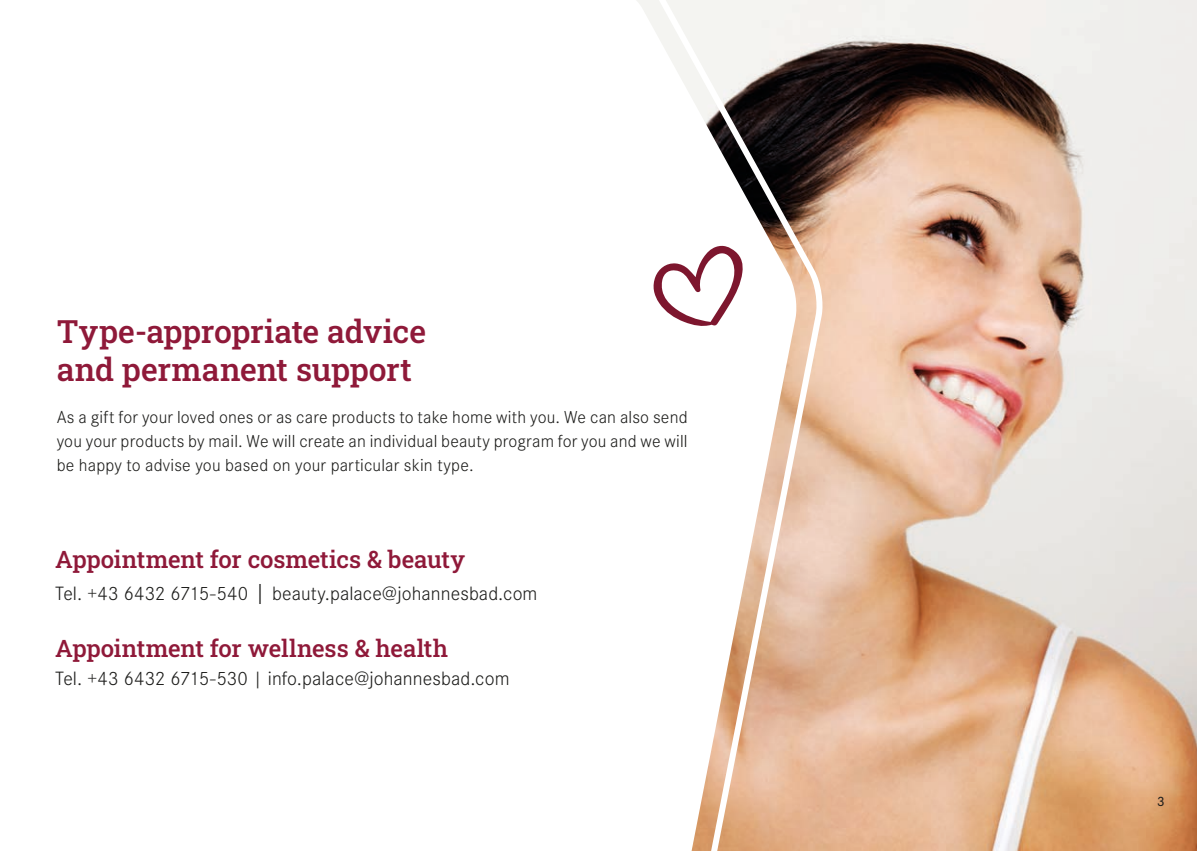
<style>
.page{position:relative;width:1197px;height:851px;background:#fff}
.page>*{position:absolute;margin:0;border:0;box-sizing:border-box;transform-origin:0 0}
.t1{font:32px/38.4px "Roboto Slab";letter-spacing:-.01em;color:#8f1939}
.t2{font:24px "Roboto Slab";letter-spacing:-.005em;color:#8f1939}
.t3{font:300 20px "Corporate S";letter-spacing:.005em;color:#1d1d1b}
.t4{font:300 18px/24px "Corporate S";letter-spacing:.01em;color:#1d1d1b;text-align:justify}
.t5{font:500 14px "Corporate S";color:#1d1d1b}
.s1{font-size:24px}
</style>
<div class="page">
<img style="left:826px;top:0;width:370px;height:850px">
<svg style="left:797px;top:0;width:29px;height:850px;background:#c4a591"></svg>
<svg style="left:637px;top:0;width:160px;height:850px"></svg>
<svg style="left:653px;top:246px;width:89px;height:80px"></svg>
<h1 class="t1" style="left:57px;top:311px;width:371px">Type-appropriate advice and permanent support</h1>
<p class="t4" style="left:57px;top:405px;width:632px">As a gift for your loved ones or as care products to take home with you. We can also send you your products by mail. We will create an individual beauty program for you and we will be happy to advise you based on your particular skin type.</p>
<h2 class="t2" style="left:55px;top:543px;width:411px">Appointment for cosmetics &amp; beauty</h2>
<p class="t3" style="left:55px;top:582px;width:483px">Tel. +43 6432 6715-540 <span class="s1">|</span> beauty.palace@johannesbad.com</p>
<h2 class="t2" style="left:55px;top:631px;width:394px">Appointment for wellness &amp; health</h2>
<p class="t3" style="left:55px;top:667px;width:455px">Tel. +43 6432 6715-530 | info.palace@johannesbad.com</p>
<p class="t5" style="left:1156px;top:793px;width:9px">3</p>
</div>
